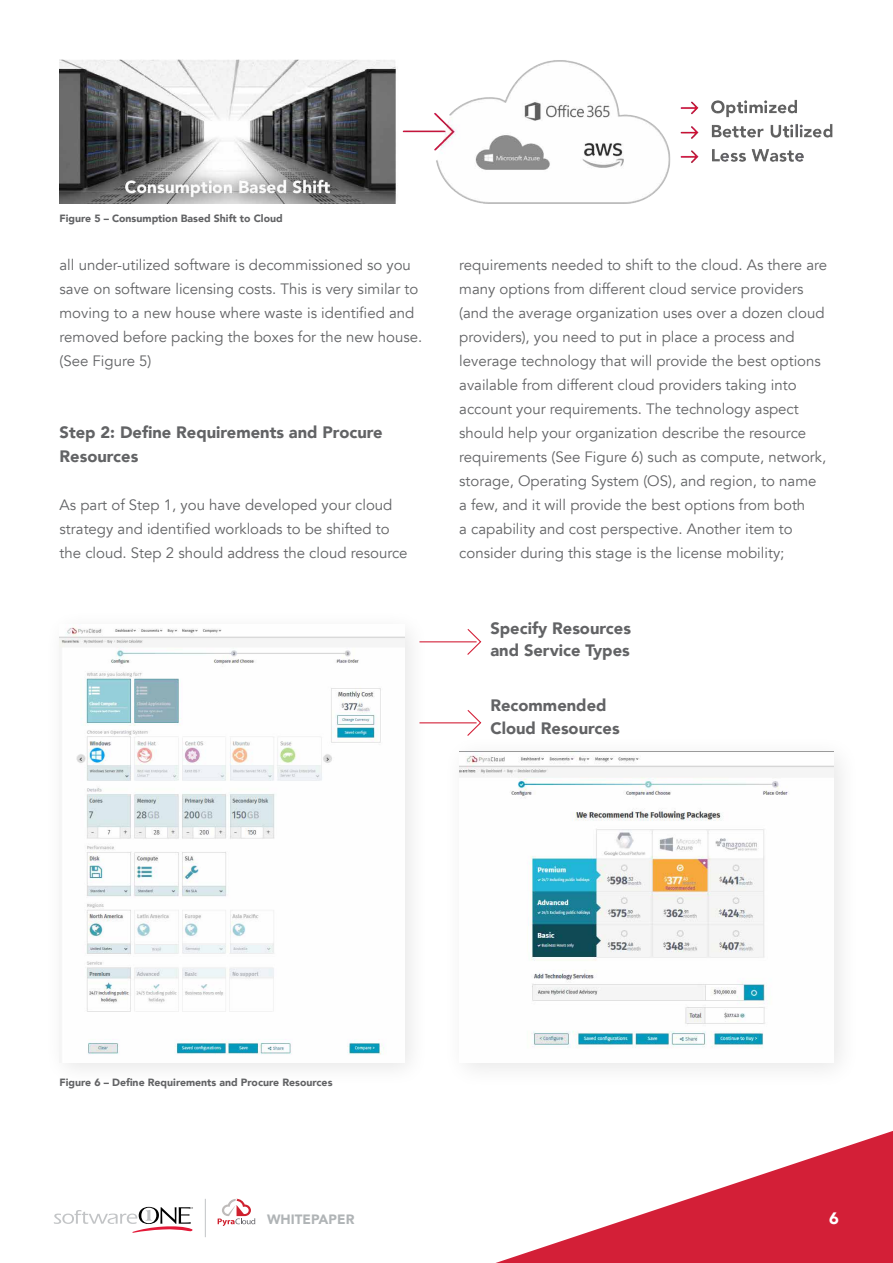
<style>
.page{position:relative;width:893px;height:1263px;background:#fff}
.page>*{position:absolute;margin:0;border:0;box-sizing:border-box;transform-origin:0 0}
.t1{font:900 16.5px/22.5px "Avenir";color:#626365}
.t2{font:900 16.5px "Avenir";color:#fff}
.t3{font:15px/24px "Avenir";color:#626365}
.t4{font:900 13.5px "Avenir";color:#b0b4b6}
.t5{font:900 10.5px "Avenir";color:#626365}
</style>
<div class="page">
<svg style="left:496px;top:1131px;width:397px;height:132px"></svg>
<svg style="left:54px;top:1207px;width:139px;height:26px"></svg>
<hr style="left:205px;top:1199px;width:1px;height:38px;background:#c2c4c6">
<svg style="left:218px;top:1199px;width:37px;height:27px"></svg>
<img style="left:60px;top:624px;width:344px;height:431px">
<img style="left:459px;top:755px;width:374px;height:293px">
<hr style="left:419px;top:641px;width:58px;height:1px;background:#d31f37">
<svg style="left:466px;top:629px;width:16px;height:26px"></svg>
<hr style="left:419px;top:722px;width:58px;height:1px;background:#d31f37">
<svg style="left:466px;top:710px;width:16px;height:26px"></svg>
<img style="left:60px;top:59px;width:773px;height:145px">
<p class="t5" style="left:60px;top:209px;width:225px">Figure 5 – Consumption Based Shift to Cloud</p>
<p class="t3" style="left:60px;top:253px;width:364px">all under-utilized software is decommissioned so you save on software licensing costs. This is very similar to moving to a new house where waste is identified and removed before packing the boxes for the new house. (See Figure 5)</p>
<p class="t1" style="left:60px;top:420px;width:325px;line-height:24px">Step 2: Define Requirements and Procure<br>Resources</p>
<p class="t3" style="left:60px;top:493px;width:350px">As part of Step 1, you have developed your cloud strategy and identified workloads to be shifted to the cloud. Step 2 should address the cloud resource</p>
<p class="t3" style="left:459px;top:253px;width:370px">requirements needed to shift to the cloud. As there are many options from different cloud service providers (and the average organization uses over a dozen cloud providers), you need to put in place a process and leverage technology that will provide the best options available from different cloud providers taking into account your requirements. The technology aspect should help your organization describe the resource requirements (See Figure 6) such as compute, network, storage, Operating System (OS), and region, to name a few, and it will provide the best options from both<br>a capability and cost perspective. Another item to consider during this stage is the license mobility;</p>
<p class="t1" style="left:490px;top:616px;width:142px">Specify Resources and Service Types</p>
<p class="t1" style="left:490px;top:694px;width:131px">Recommended<br>Cloud Resources</p>
<p class="t5" style="left:60px;top:1073px;width:274px">Figure 6 – Define Requirements and Procure Resources</p>
<p class="t4" style="left:267px;top:1208px;width:89px">WHITEPAPER</p>
<p class="t2" style="left:829px;top:1204px;width:11px">6</p>
</div>
